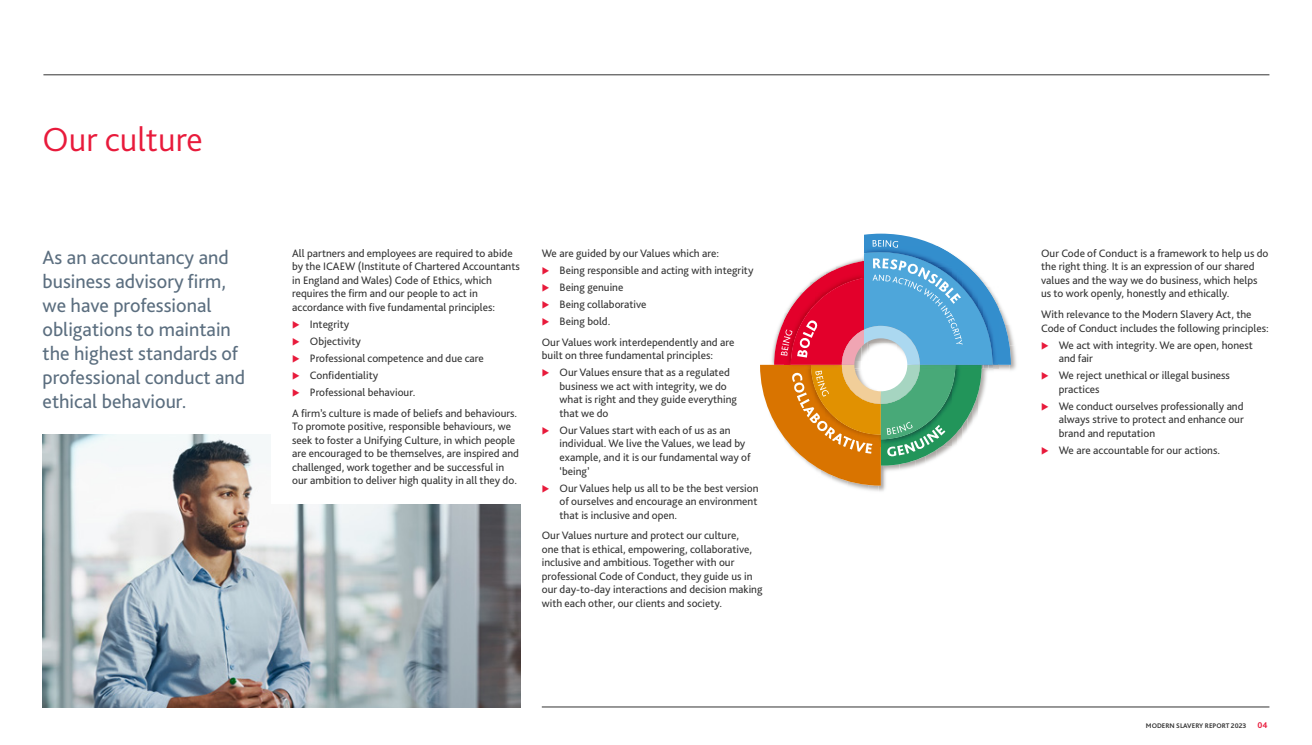
<style>
.page{position:relative;width:1312px;height:745px;background:#fff}
.page>*{position:absolute;margin:0;border:0;box-sizing:border-box;transform-origin:0 0}
.t1{font:300 35px "Bliss Pro";color:#e81a3b}
.t2{font:20px/24px "Bliss Pro";color:#5b6e7f}
.t3{font:11.25px/13.5px "Bliss Pro";color:#333}
.t4{font:700 8.75px "Bliss Pro";color:#e81a3b}
.t5{font:700 7px "Bliss Pro";color:#333}
</style>
<div class="page">
<img style="left:43px;top:434px;width:477px;height:272px">
<div style="left:271px;top:427px;width:260px;height:76px;background:#fff"></div>
<hr style="left:43px;top:74px;width:1226px;height:1px;background:#333">
<img style="left:1010px;top:328px;width:4px;height:17px">
<img style="left:1010px;top:345px;width:6px;height:26px">
<svg style="left:760px;top:233px;width:250px;height:259px"></svg>
<hr style="left:541px;top:706px;width:728px;height:1px;background:#333">
<h1 class="t1" style="left:43px;top:117px;width:162px">Our culture</h1>
<h2 class="t2" style="left:43px;top:244px;width:204px">As an accountancy and business advisory firm, we have professional obligations to maintain the highest standards of professional conduct and ethical behaviour.</h2>
<p class="t3" style="left:559px;top:244px;width:195px;line-height:17px;text-indent:-18px">We are guided by our Values which are:<br>Being responsible and acting with integrity<br>Being genuine<br>Being collaborative<br>Being bold.</p>
<p class="t3" style="left:292px;top:246px;width:229px">All partners and employees are required to abide by the ICAEW (Institute of Chartered Accountants in England and Wales) Code of Ethics, which requires the firm and our people to act in accordance with five fundamental principles:</p>
<p class="t3" style="left:310px;top:315px;width:175px;line-height:17px">Integrity<br>Objectivity<br>Professional competence and due care<br>Confidentiality<br>Professional behaviour.</p>
<p class="t3" style="left:292px;top:406px;width:228px">A firm’s culture is made of beliefs and behaviours.<br>To promote positive, responsible behaviours, we seek to foster a Unifying Culture, in which people are encouraged to be themselves, are inspired and challenged, work together and be successful in our ambition to deliver high quality in all they do.</p>
<p class="t3" style="left:541px;top:335px;width:194px">Our Values work interdependently and are built on three fundamental principles:</p>
<p class="t3" style="left:559px;top:365px;width:179px">Our Values ensure that as a regulated business we act with integrity, we do what is right and they guide everything that we do</p>
<p class="t3" style="left:559px;top:423px;width:193px">Our Values start with each of us as an individual. We live the Values, we lead by example, and it is our fundamental way of ‘being’</p>
<p class="t3" style="left:559px;top:480px;width:200px;text-align:justify">Our Values help us all to be the best version of ourselves and encourage an environment that is inclusive and open.</p>
<p class="t3" style="left:541px;top:528px;width:222px">Our Values nurture and protect our culture,<br>one that is ethical, empowering, collaborative, inclusive and ambitious. Together with our professional Code of Conduct, they guide us in our day-to-day interactions and decision making with each other, our clients and society.</p>
<p class="t3" style="left:1040px;top:246px;width:229px">Our Code of Conduct is a framework to help us do the right thing. It is an expression of our shared values and the way we do business, which helps us to work openly, honestly and ethically.</p>
<p class="t3" style="left:1040px;top:307px;width:229px">With relevance to the Modern Slavery Act, the<br>Code of Conduct includes the following principles:</p>
<p class="t3" style="left:1058px;top:337px;width:196px">We act with integrity. We are open, honest and fair</p>
<p class="t3" style="left:1058px;top:368px;width:173px">We reject unethical or illegal business practices</p>
<p class="t3" style="left:1058px;top:399px;width:186px;text-align:justify">We conduct ourselves professionally and always strive to protect and enhance our brand and reputation</p>
<p class="t3" style="left:1058px;top:443px;width:163px">We are accountable for our actions.</p>
<p class="t5" style="left:1145px;top:720px;width:102px">MODERN SLAVERY REPORT 2023</p>
<p class="t4" style="left:1257px;top:718px;width:12px">04</p>
</div>
